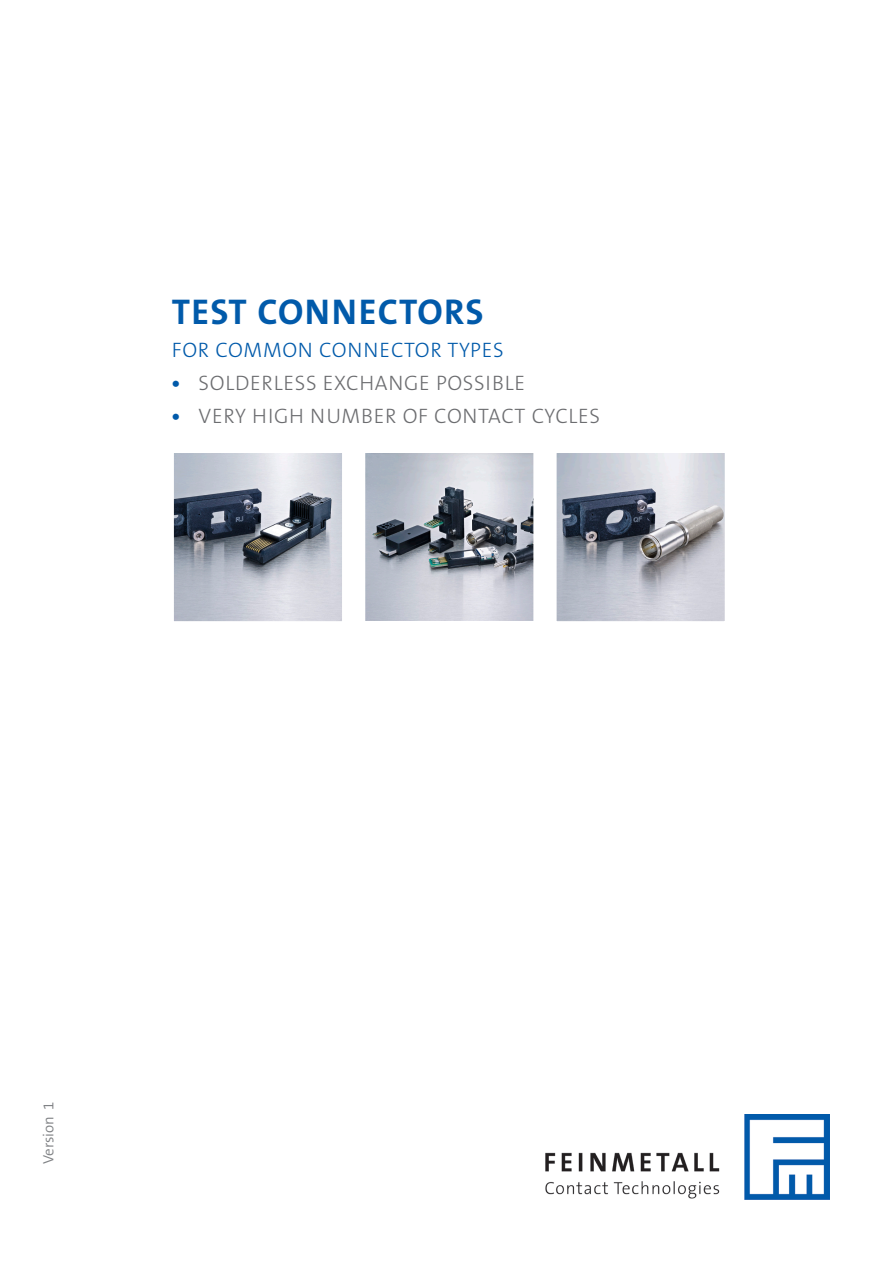
<style>
.page{position:relative;width:893px;height:1263px;background:#fff}
.page>*{position:absolute;margin:0;border:0;box-sizing:border-box;transform-origin:0 0}
.t1{font:700 36px "The Sans Os F";letter-spacing:.035em;color:#015aaa}
.t2{font:300 21px "The Sans Os F";letter-spacing:.035em;color:#6c6d70}
.t3{font:300 21px "The Sans Os F";letter-spacing:.035em;color:#015aaa}
.t4{font:300 15px "The Sans Os F";letter-spacing:-.01em;color:#808285}
.s1{font-weight:700;color:#015aaa}
</style>
<div class="page">
<svg style="left:556px;top:453px;width:169px;height:169px;background:#acafb9"></svg>
<svg style="left:173px;top:453px;width:169px;height:169px;background:#a2a7b3"></svg>
<svg style="left:365px;top:453px;width:169px;height:168px;background:#a7acb5"></svg>
<img style="left:546px;top:1114px;width:283px;height:85px">
<h1 class="t1" style="left:172px;top:288px;width:313px">TEST CONNECTORS</h1>
<p class="t3" style="left:172px;top:336px;width:334px">FOR COMMON CONNECTOR TYPES</p>
<p class="t2" style="left:172px;top:369px;width:355px"><span class="s1">•</span> SOLDERLESS EXCHANGE POSSIBLE</p>
<p class="t2" style="left:172px;top:402px;width:430px"><span class="s1">•</span> VERY HIGH NUMBER OF CONTACT CYCLES</p>
<p class="t4" style="left:39px;top:1164px;width:64px;rotate:-90deg">Version 1</p>
</div>
